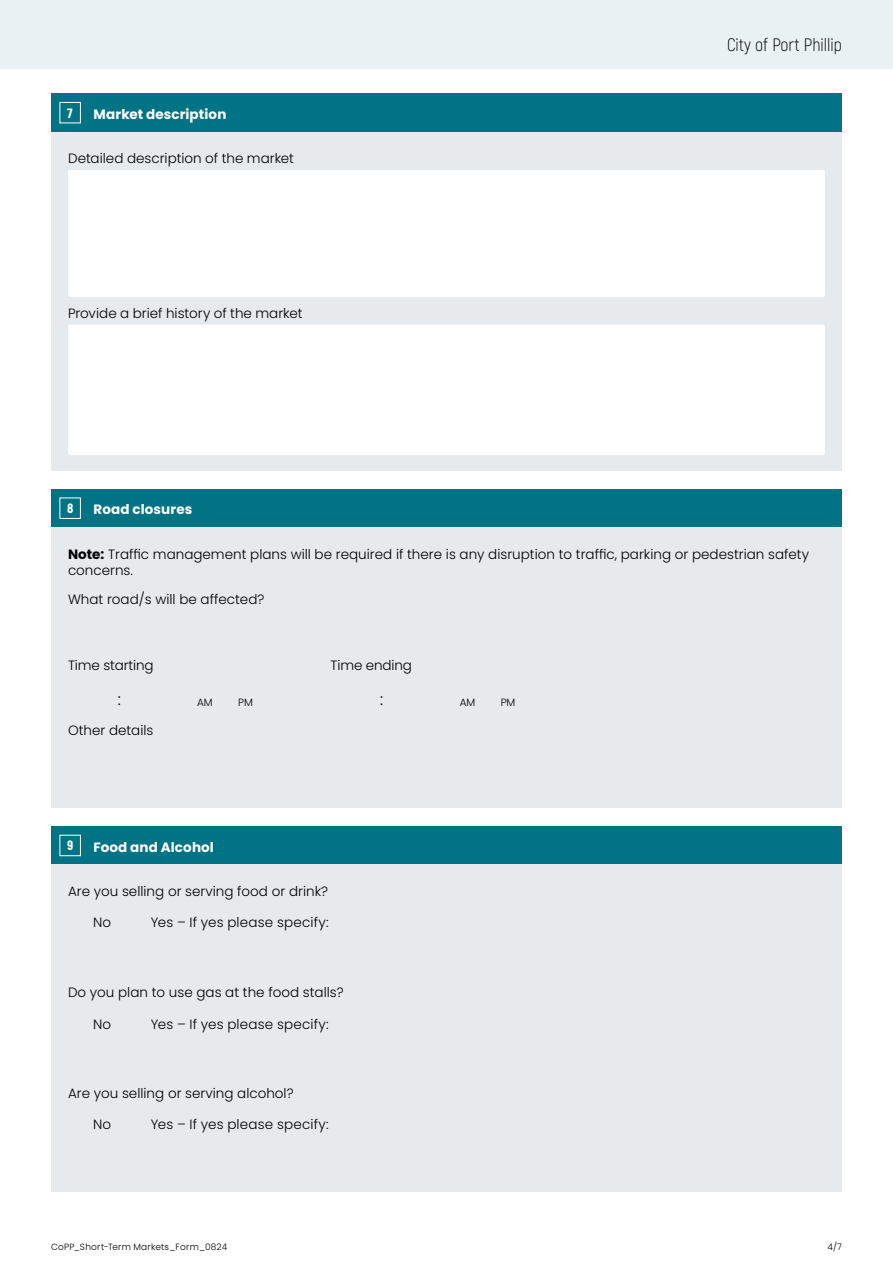
<style>
.page{position:relative;width:893px;height:1263px;background:#fff}
.page>*{position:absolute;margin:0;border:0;box-sizing:border-box;transform-origin:0 0}
.t1{font:300 18px "Akrobat";color:#000}
.t2{font:300 16.5px "Poppins";color:#000}
.t3{font:300 13.5px/16.2px "Poppins";color:#000}
.t4{font:700 13.5px "Poppins";letter-spacing:.01em;color:#fff}
.t5{font:900 13.5px "Akrobat";color:#fff}
.t6{font:300 10.5px "Poppins";letter-spacing:-.01em;color:#000}
.t7{font:300 9px "Poppins";letter-spacing:.025em;color:#000}
.s1{font-weight:700}
</style>
<div class="page">
<div style="left:0;top:0;width:893px;height:68px;background:#e9f1f3"></div>
<div style="left:51px;top:94px;width:791px;height:38px;background:#007484"></div>
<div style="left:51px;top:132px;width:791px;height:338px;background:#e6eaed"></div>
<div style="left:60px;top:102px;width:21px;height:21px;border:1px solid #fff"></div>
<div style="left:68px;top:170px;width:757px;height:127px;background:#fff;border-radius:2px"></div>
<div style="left:68px;top:325px;width:757px;height:130px;background:#fff;border-radius:2px"></div>
<div style="left:51px;top:489px;width:791px;height:38px;background:#007484"></div>
<div style="left:51px;top:527px;width:791px;height:280px;background:#e6eaed"></div>
<div style="left:60px;top:497px;width:21px;height:22px;border:1px solid #fff"></div>
<div style="left:51px;top:826px;width:791px;height:38px;background:#007484"></div>
<div style="left:51px;top:864px;width:791px;height:328px;background:#e6eaed"></div>
<div style="left:60px;top:835px;width:21px;height:21px;border:1px solid #fff"></div>
<p class="t5" style="left:68px;top:104px;width:7px">7</p>
<p class="t4" style="left:94px;top:106px;width:134px">Market description</p>
<p class="t3" style="left:68px;top:150px;width:227px">Detailed description of the market</p>
<p class="t3" style="left:68px;top:305px;width:236px">Provide a brief history of the market</p>
<h1 class="t1" style="left:727px;top:34px;width:116px">City of Port Phillip</h1>
<p class="t5" style="left:67px;top:499px;width:8px">8</p>
<p class="t4" style="left:94px;top:502px;width:100px">Road closures</p>
<p class="t3" style="left:68px;top:546px;width:743px"><span class="s1">Note:</span> Traffic management plans will be required if there is any disruption to traffic, parking or pedestrian safety concerns.</p>
<p class="t3" style="left:68px;top:591px;width:198px">What road/s will be affected?</p>
<p class="t3" style="left:68px;top:657px;width:87px">Time starting</p>
<p class="t3" style="left:331px;top:657px;width:83px">Time ending</p>
<p class="t2" style="left:118px;top:689px;width:5px">:</p>
<p class="t6" style="left:197px;top:696px;width:17px">AM</p>
<p class="t6" style="left:238px;top:696px;width:16px">PM</p>
<p class="t2" style="left:380px;top:689px;width:5px">:</p>
<p class="t6" style="left:460px;top:696px;width:17px">AM</p>
<p class="t6" style="left:501px;top:696px;width:16px">PM</p>
<p class="t3" style="left:68px;top:722px;width:87px">Other details</p>
<p class="t5" style="left:67px;top:837px;width:8px">9</p>
<p class="t4" style="left:94px;top:839px;width:122px">Food and Alcohol</p>
<p class="t3" style="left:68px;top:883px;width:262px">Are you selling or serving food or drink?</p>
<p class="t3" style="left:93px;top:914px;width:20px">No</p>
<p class="t3" style="left:151px;top:914px;width:179px">Yes – If yes please specify:</p>
<p class="t3" style="left:68px;top:984px;width:277px">Do you plan to use gas at the food stalls?</p>
<p class="t3" style="left:93px;top:1016px;width:20px">No</p>
<p class="t3" style="left:151px;top:1016px;width:179px">Yes – If yes please specify:</p>
<p class="t3" style="left:68px;top:1085px;width:227px">Are you selling or serving alcohol?</p>
<p class="t3" style="left:93px;top:1117px;width:20px">No</p>
<p class="t3" style="left:151px;top:1117px;width:179px">Yes – If yes please specify:</p>
<p class="t7" style="left:51px;top:1241px;width:178px">CoPP_Short-Term Markets_Form_0824</p>
<p class="t7" style="left:827px;top:1241px;width:16px">4/7</p>
</div>
